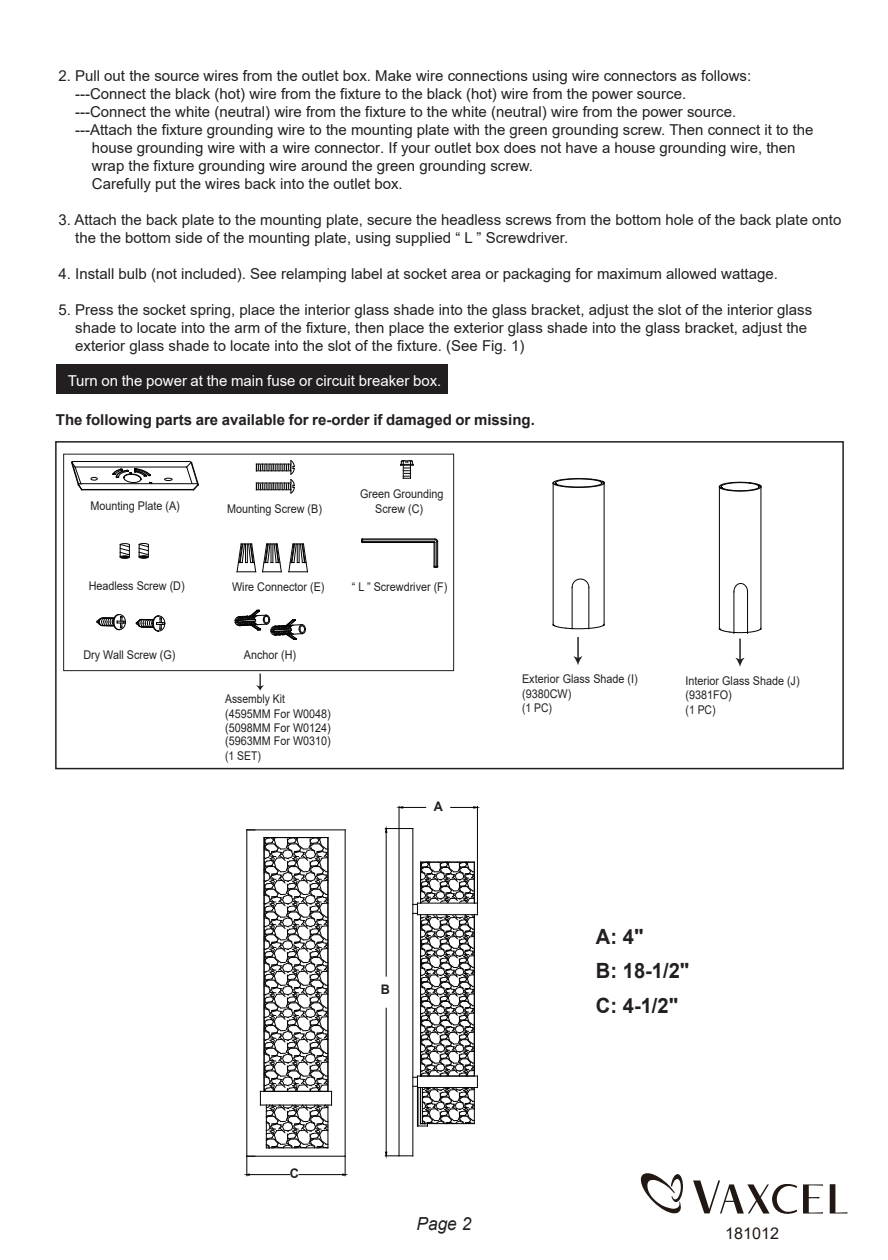
<style>
.page{position:relative;width:888px;height:1260px;background:#fff}
.page>*{position:absolute;margin:0;border:0;box-sizing:border-box;transform-origin:0 0}
.t1{font:700 21px/34.5px "Arial";color:#231f20;scale:.96 1}
.t2{font:italic 18px "Arial";color:#231f20;scale:.96 1}
.t3{font:16.2px "Arial";color:#211814}
.t4{font:15px/18px "Arial";color:#231f20}
.t5{font:700 15px "Arial";color:#231f20}
.t6{font:15px "Arial";color:#fff}
.t7{font:700 13.2px "Arial";color:#231f20;scale:.96 1}
.t8{font:12px/14.4px "Arial";color:#231f20;scale:.9 1}
.t9{font:12px/14.4px "Arial";color:#231f20;scale:.86 1}
</style>
<div class="page">
<svg style="left:830px;top:1184px;width:17px;height:30px"></svg>
<svg style="left:693px;top:1180px;width:104px;height:34px"></svg>
<svg style="left:803px;top:1184px;width:20px;height:30px"></svg>
<svg style="left:641px;top:1173px;width:42px;height:41px"></svg>
<hr style="left:477px;top:806px;width:1px;height:97px;background:#030303">
<svg style="left:451px;top:806px;width:29px;height:3px"></svg>
<hr style="left:386px;top:832px;width:1px;height:144px;background:#030303">
<hr style="left:386px;top:1008px;width:1px;height:144px;background:#030303">
<svg style="left:385px;top:1152px;width:28px;height:6px"></svg>
<svg style="left:385px;top:806px;width:41px;height:27px"></svg>
<hr style="left:413px;top:829px;width:1px;height:327px;background:#030303">
<hr style="left:399px;top:829px;width:1px;height:327px;background:#030303">
<svg style="left:413px;top:862px;width:65px;height:265px"></svg>
<svg style="left:260px;top:837px;width:72px;height:312px"></svg>
<div style="left:264px;top:837px;width:64px;height:255px;border:1px solid #030303"></div>
<hr style="left:247px;top:830px;width:98px;height:1px;background:#030303">
<hr style="left:247px;top:1156px;width:98px;height:1px;background:#030303">
<hr style="left:247px;top:830px;width:1px;height:326px;background:#030303">
<hr style="left:345px;top:830px;width:1px;height:326px;background:#030303">
<hr style="left:249px;top:1174px;width:41px;height:1px;background:#030303">
<svg style="left:247px;top:1156px;width:8px;height:20px"></svg>
<svg style="left:343px;top:1156px;width:3px;height:20px"></svg>
<hr style="left:299px;top:1174px;width:44px;height:1px;background:#030303">
<hr style="left:553px;top:483px;width:1px;height:141px;background:#030303">
<hr style="left:604px;top:483px;width:1px;height:141px;background:#030303">
<svg style="left:553px;top:624px;width:51px;height:5px"></svg>
<svg style="left:553px;top:478px;width:51px;height:10px"></svg>
<hr style="left:572px;top:587px;width:1px;height:42px;background:#030303">
<hr style="left:589px;top:587px;width:1px;height:42px;background:#030303">
<svg style="left:572px;top:579px;width:17px;height:9px"></svg>
<hr style="left:719px;top:487px;width:1px;height:141px;background:#030303">
<hr style="left:761px;top:487px;width:1px;height:141px;background:#030303">
<svg style="left:719px;top:628px;width:42px;height:5px"></svg>
<svg style="left:719px;top:482px;width:42px;height:10px"></svg>
<hr style="left:734px;top:592px;width:1px;height:41px;background:#030303">
<hr style="left:747px;top:592px;width:1px;height:41px;background:#030303">
<svg style="left:734px;top:583px;width:14px;height:9px"></svg>
<svg style="left:256px;top:674px;width:8px;height:17px"></svg>
<div style="left:55px;top:441px;width:789px;height:328px;border:2px solid #231f20"></div>
<div style="left:56px;top:365px;width:392px;height:29px;background:#231f20"></div>
<svg style="left:573px;top:637px;width:10px;height:28px"></svg>
<svg style="left:256px;top:460px;width:39px;height:34px"></svg>
<svg style="left:288px;top:544px;width:20px;height:29px"></svg>
<svg style="left:262px;top:544px;width:20px;height:29px"></svg>
<svg style="left:237px;top:544px;width:19px;height:29px"></svg>
<svg style="left:400px;top:460px;width:14px;height:19px"></svg>
<svg style="left:120px;top:543px;width:10px;height:16px"></svg>
<svg style="left:139px;top:543px;width:10px;height:16px"></svg>
<svg style="left:434px;top:539px;width:4px;height:29px"></svg>
<hr style="left:363px;top:541px;width:71px;height:1px;background:#030303">
<hr style="left:363px;top:540px;width:72px;height:1px;background:#030303">
<hr style="left:362px;top:542px;width:72px;height:1px;background:#030303">
<hr style="left:362px;top:539px;width:73px;height:1px;background:#030303">
<svg style="left:136px;top:616px;width:29px;height:16px"></svg>
<svg style="left:97px;top:614px;width:29px;height:16px"></svg>
<svg style="left:235px;top:610px;width:71px;height:30px"></svg>
<hr style="left:82px;top:490px;width:112px;height:1px;background:#030303">
<hr style="left:82px;top:489px;width:111px;height:1px;background:#030303">
<hr style="left:75px;top:467px;width:112px;height:1px;background:#030303">
<svg style="left:71px;top:462px;width:11px;height:28px"></svg>
<svg style="left:186px;top:462px;width:13px;height:28px"></svg>
<svg style="left:113px;top:468px;width:39px;height:15px"></svg>
<svg style="left:91px;top:477px;width:6px;height:3px"></svg>
<svg style="left:164px;top:478px;width:8px;height:3px"></svg>
<hr style="left:72px;top:461px;width:119px;height:1px;background:#030303">
<hr style="left:78px;top:483px;width:120px;height:1px;background:#030303">
<div style="left:63px;top:454px;width:391px;height:217px;border:1px solid #231f20"></div>
<svg style="left:735px;top:639px;width:10px;height:28px"></svg>
<p class="t4" style="left:58px;top:67px;width:694px">2. Pull out the source wires from the outlet box. Make wire connections using wire connectors as follows:</p>
<p class="t4" style="left:75px;top:85px;width:613px">---Connect the black (hot) wire from the fixture to the black (hot) wire from the power source.</p>
<p class="t4" style="left:75px;top:103px;width:663px">---Connect the white (neutral) wire from the fixture to the white (neutral) wire from the power source.</p>
<p class="t4" style="left:75px;top:121px;width:740px">---Attach the fixture grounding wire to the mounting plate with the green grounding screw. Then connect it to the</p>
<p class="t4" style="left:92px;top:139px;width:705px">house grounding wire with a wire connector. If your outlet box does not have a house grounding wire, then</p>
<p class="t4" style="left:92px;top:157px;width:443px">wrap the fixture grounding wire around the green grounding screw.</p>
<p class="t4" style="left:92px;top:175px;width:312px">Carefully put the wires back into the outlet box.</p>
<p class="t4" style="left:75px;top:211px;width:768px;text-indent:-17px">3. Attach the back plate to the mounting plate, secure the headless screws from the bottom hole of the back plate onto the the bottom side of the mounting plate, using supplied “ L ” Screwdriver.</p>
<p class="t4" style="left:58px;top:265px;width:721px">4. Install bulb (not included). See relamping label at socket area or packaging for maximum allowed wattage.</p>
<p class="t4" style="left:75px;top:301px;width:739px;text-indent:-17px">5. Press the socket spring, place the interior glass shade into the glass bracket, adjust the slot of the interior glass shade to locate into the arm of the fixture, then place the exterior glass shade into the glass bracket, adjust the exterior glass shade to locate into the slot of the fixture. (See Fig. 1)</p>
<p class="t6" style="left:68px;top:370px;width:375px">Turn on the power at the main fuse or circuit breaker box.</p>
<p class="t5" style="left:56px;top:409px;width:480px">The following parts are available for re-order if damaged or missing.</p>
<p class="t8" style="left:90px;top:499px;width:101px">Mounting Plate (A)</p>
<p class="t8" style="left:89px;top:578px;width:108px">Headless Screw (D)</p>
<p class="t8" style="left:227px;top:502px;width:107px">Mounting Screw (B)</p>
<p class="t8" style="left:360px;top:487px;width:94px;text-align:center">Green Grounding<br>Screw (C)</p>
<p class="t8" style="left:232px;top:580px;width:104px">Wire Connector (E)</p>
<p class="t8" style="left:352px;top:580px;width:108px">“ L ” Screwdriver (F)</p>
<p class="t8" style="left:83px;top:647px;width:104px">Dry Wall Screw (G)</p>
<p class="t8" style="left:244px;top:648px;width:60px">Anchor (H)</p>
<p class="t9" style="left:225px;top:692px;width:124px">Assembly Kit (4595MM For W0048) (5098MM For W0124)</p>
<p class="t8" style="left:225px;top:733px;width:119px;line-height:15.1px">(5963MM For W0310) (1 SET)</p>
<p class="t7" style="left:434px;top:797px;width:11px">A</p>
<p class="t7" style="left:381px;top:981px;width:11px">B</p>
<p class="t8" style="left:522px;top:672px;width:130px">Exterior Glass Shade (I) (9380CW)<br>(1 PC)</p>
<p class="t8" style="left:686px;top:673px;width:128px">Interior Glass Shade (J) (9381FO)<br>(1 PC)</p>
<h1 class="t1" style="left:596px;top:919px;width:99px">A: 4"<br>B: 18-1/2"<br>C: 4-1/2"</h1>
<p class="t7" style="left:290px;top:1164px;width:11px">C</p>
<p class="t2" style="left:417px;top:1212px;width:59px">Page 2</p>
<p class="t3" style="left:725px;top:1222px;width:55px">181012</p>
</div>
